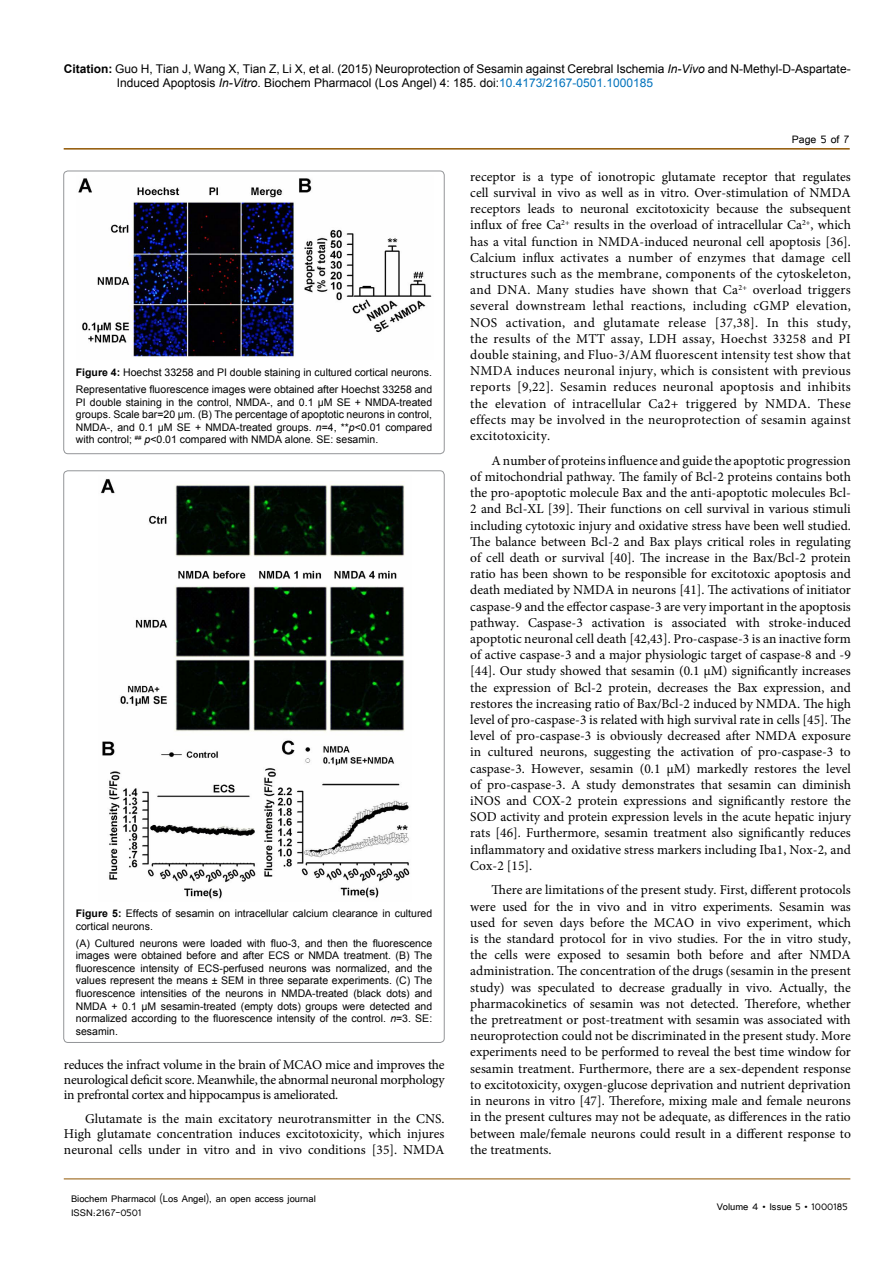
<style>
.page{position:relative;width:893px;height:1263px;background:#fff}
.page>*{position:absolute;margin:0;border:0;box-sizing:border-box;transform-origin:0 0}
.t1{font:13.5px/16.2px "Minion Pro";color:#000;text-align:justify}
.t2{font:13.5px "Tunga";color:#000}
.t3{font:12px/14.4px "Arial";color:#000}
.t4{font:12px/14.4px "Tunga";color:#000}
.t5{font:10.5px/12.6px "Arial";color:#000}
.s1{font-weight:700}
.s2{font-style:italic}
.s3{color:#0072bc}
</style>
<div class="page">
<hr style="left:64px;top:148px;width:786px;height:2px;background:#905501">
<hr style="left:64px;top:1179px;width:786px;height:1px;background:#905501">
<div style="left:64px;top:171px;width:380px;height:283px;border:1px solid #939598;border-radius:4px"></div>
<img style="left:78px;top:178px;width:354px;height:180px">
<img style="left:100px;top:479px;width:310px;height:420px">
<p class="t3" style="left:117px;top:61px;width:735px;text-indent:-53px"><span class="s1">Citation:</span> Guo H, Tian J, Wang X, Tian Z, Li X, et al. (2015) Neuroprotection of Sesamin against Cerebral Ischemia <span class="s2">In-Vivo</span> and N-Methyl-D-Aspartate-<br>Induced Apoptosis <span class="s2">In-Vitro</span>. Biochem Pharmacol (Los Angel) 4: 185. doi:<span class="s3">10.4173/2167-0501.1000185</span></p>
<p class="t5" style="left:76px;top:364px;width:358px;line-height:16.8px"><span class="s1">Figure 4:</span> Hoechst 33258 and PI double staining in cultured cortical neurons.<br>Representative fluorescence images were obtained after Hoechst 33258 and</p>
<p class="t5" style="left:76px;top:396px;width:358px;text-align:justify">PI double staining in the control, NMDA-, and 0.1 μM SE + NMDA-treated groups. Scale bar=20 μm. (B) The percentage of apoptotic neurons in control, NMDA-, and 0.1 μM SE + NMDA-treated groups. <span class="s2">n</span>=4, **<span class="s2">p</span>&lt;0.01 compared with control; <sup>##</sup> <span class="s2">p</span>&lt;0.01 compared with NMDA alone. SE: sesamin.</p>
<p class="t5" style="left:76px;top:907px;width:358px"><span class="s1">Figure 5:</span> Effects of sesamin on intracellular calcium clearance in cultured cortical neurons.</p>
<p class="t5" style="left:76px;top:937px;width:358px;text-align:justify">(A) Cultured neurons were loaded with fluo-3, and then the fluorescence images were obtained before and after ECS or NMDA treatment. (B) The fluorescence intensity of ECS-perfused neurons was normalized, and the values represent the means ± SEM in three separate experiments. (C) The fluorescence intensities of the neurons in NMDA-treated (black dots) and NMDA + 0.1 μM sesamin-treated (empty dots) groups were detected and normalized according to the fluorescence intensity of the control. <span class="s2">n</span>=3. SE: sesamin.</p>
<p class="t1" style="left:64px;top:1057px;width:382px;line-height:15px">reduces the infract volume in the brain of MCAO mice and improves the neurological deficit score. Meanwhile, the abnormal neuronal morphology in prefrontal cortex and hippocampus is ameliorated.</p>
<p class="t1" style="left:64px;top:1111px;width:382px;line-height:15.6px;text-indent:21px">Glutamate is the main excitatory neurotransmitter in the CNS.<br>High glutamate concentration induces excitotoxicity, which injures neuronal cells under in vitro and in vivo conditions [35]. NMDA</p>
<p class="t4" style="left:71px;top:1190px;width:246px">Biochem Pharmacol (Los Angel), an open access journal<br>ISSN:2167-0501</p>
<p class="t2" style="left:792px;top:131px;width:59px">Page 5 of 7</p>
<p class="t1" style="left:470px;top:168px;width:382px">receptor is a type of ionotropic glutamate receptor that regulates cell survival in vivo as well as in vitro. Over-stimulation of NMDA receptors leads to neuronal excitotoxicity because the subsequent influx of free Ca<sup>2+</sup> results in the overload of intracellular Ca<sup>2+</sup>, which has a vital function in NMDA-induced neuronal cell apoptosis [36].<br>Calcium influx activates a number of enzymes that damage cell structures such as the membrane, components of the cytoskeleton, and DNA. Many studies have shown that Ca<sup>2+</sup> overload triggers several downstream lethal reactions, including cGMP elevation, NOS activation, and glutamate release [37,38]. In this study, the results of the MTT assay, LDH assay, Hoechst 33258 and PI double staining, and Fluo-3/AM fluorescent intensity test show that NMDA induces neuronal injury, which is consistent with previous reports [9,22]. Sesamin reduces neuronal apoptosis and inhibits the elevation of intracellular Ca2+ triggered by NMDA. These effects may be involved in the neuroprotection of sesamin against excitotoxicity.</p>
<p class="t1" style="left:470px;top:452px;width:382px;text-indent:21px">A number of proteins influence and guide the apoptotic progression of mitochondrial pathway. The family of Bcl-2 proteins contains both the pro-apoptotic molecule Bax and the anti-apoptotic molecules Bcl-2 and Bcl-XL [39]. Their functions on cell survival in various stimuli including cytotoxic injury and oxidative stress have been well studied.<br>The balance between Bcl-2 and Bax plays critical roles in regulating of cell death or survival [40]. The increase in the Bax/Bcl-2 protein ratio has been shown to be responsible for excitotoxic apoptosis and death mediated by NMDA in neurons [41]. The activations of initiator caspase-9 and the effector caspase-3 are very important in the apoptosis pathway. Caspase-3 activation is associated with stroke-induced apoptotic neuronal cell death [42,43]. Pro-caspase-3 is an inactive form of active caspase-3 and a major physiologic target of caspase-8 and -9 [44]. Our study showed that sesamin (0.1 µM) significantly increases the expression of Bcl-2 protein, decreases the Bax expression, and restores the increasing ratio of Bax/Bcl-2 induced by NMDA. The high level of pro-caspase-3 is related with high survival rate in cells [45]. The level of pro-caspase-3 is obviously decreased after NMDA exposure in cultured neurons, suggesting the activation of pro-caspase-3 to caspase-3. However, sesamin (0.1 µM) markedly restores the level of pro-caspase-3. A study demonstrates that sesamin can diminish iNOS and COX-2 protein expressions and significantly restore the SOD activity and protein expression levels in the acute hepatic injury rats [46]. Furthermore, sesamin treatment also significantly reduces inflammatory and oxidative stress markers including Iba1, Nox-2, and Cox-2 [15].</p>
<p class="t1" style="left:470px;top:882px;width:382px;text-indent:21px">There are limitations of the present study. First, different protocols were used for the in vivo and in vitro experiments. Sesamin was used for seven days before the MCAO in vivo experiment, which is the standard protocol for in vivo studies. For the in vitro study, the cells were exposed to sesamin both before and after NMDA administration. The concentration of the drugs (sesamin in the present study) was speculated to decrease gradually in vivo. Actually, the pharmacokinetics of sesamin was not detected. Therefore, whether the pretreatment or post-treatment with sesamin was associated with neuroprotection could not be discriminated in the present study. More experiments need to be performed to reveal the best time window for sesamin treatment. Furthermore, there are a sex-dependent response to excitotoxicity, oxygen-glucose deprivation and nutrient deprivation in neurons in vitro [47]. Therefore, mixing male and female neurons in the present cultures may not be adequate, as differences in the ratio between male/female neurons could result in a different response to the treatments.</p>
<p class="t4" style="left:717px;top:1199px;width:132px">Volume 4 • Issue 5 • 1000185</p>
</div>
